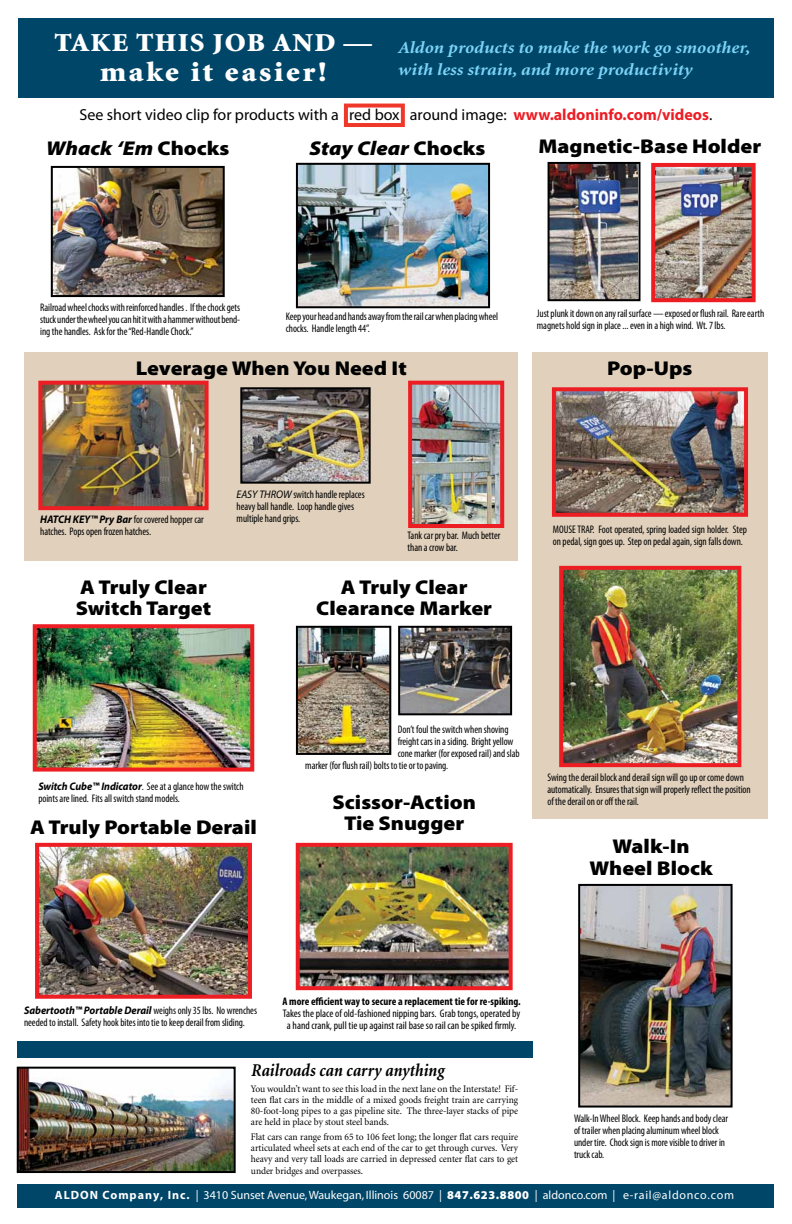
<style>
.page{position:relative;width:792px;height:1224px;background:#fff}
.page>*{position:absolute;margin:0;border:0;box-sizing:border-box;transform-origin:0 0}
.t1{font:900 28px "Minion";letter-spacing:.09em;color:#fff;scale:1.1 1}
.t2{font:900 26px "Minion";letter-spacing:.04em;color:#fff;scale:1.1 1}
.t3{font:900 20px/21px "Myriad Pro";color:#000;text-align:center;scale:1.1 1}
.t4{font:italic 900 20px "Myriad Pro";color:#000;scale:1.1 1}
.t5{font:italic 700 18px "Minion";color:#000;scale:.9 1}
.t6{font:italic 700 17px/22px "Minion";color:#7bd3f7;scale:1.1 1}
.t7{font:16px "Myriad Pro";color:#000}
.t8{font:12px "Myriad";color:#fff}
.t9{font:condensed 11px/12px "Myriad Pro";letter-spacing:-.005em;color:#000;scale:.95 1}
.t10{font:condensed 11px/12px "Myriad Pro";letter-spacing:-.005em;color:#000;text-align:center}
.t11{font:700 condensed 11px "Myriad Pro";color:#000}
.t12{font:10px/11px "Minion";letter-spacing:-.005em;color:#000;text-align:justify;scale:.95 1}
.s1{font-weight:700;color:#ed1d24}
.s2{font-style:normal}
.s3{font-weight:700;font-style:italic;font-stretch:normal}
.s4{font-style:italic;font-stretch:normal}
.s5{font-weight:700}
.s6{font-family:"Myriad Pro";font-weight:900}
.s7{font-family:"Myriad Pro"}
</style>
<div class="page">
<div style="left:18px;top:1184px;width:756px;height:24px;background:#004668"></div>
<img style="left:20px;top:1070px;width:213px;height:100px">
<div style="left:17px;top:1067px;width:219px;height:106px;border:2px solid #000"></div>
<div style="left:18px;top:18px;width:756px;height:80px;background:#004668"></div>
<div style="left:24px;top:352px;width:494px;height:209px;background:#e0d0bc"></div>
<div style="left:17px;top:1041px;width:516px;height:17px;background:#004668"></div>
<img style="left:40px;top:848px;width:207px;height:146px">
<div style="left:35px;top:843px;width:217px;height:156px;border:4px solid #ed1d24"></div>
<div style="left:532px;top:352px;width:236px;height:467px;background:#e0d0bc"></div>
<img style="left:656px;top:168px;width:95px;height:129px">
<div style="left:651px;top:163px;width:105px;height:139px;border:4px solid #ed1d24"></div>
<img style="left:401px;top:629px;width:108px;height:83px">
<div style="left:398px;top:626px;width:114px;height:89px;border:2px solid #000"></div>
<img style="left:299px;top:629px;width:89px;height:123px">
<div style="left:296px;top:626px;width:95px;height:129px;border:2px solid #000"></div>
<img style="left:551px;top:165px;width:87px;height:133px">
<div style="left:548px;top:162px;width:93px;height:139px;border:2px solid #000"></div>
<img style="left:581px;top:887px;width:149px;height:218px">
<div style="left:578px;top:884px;width:155px;height:224px;border:2px solid #000"></div>
<img style="left:54px;top:169px;width:168px;height:125px">
<div style="left:51px;top:166px;width:174px;height:131px;border:2px solid #000"></div>
<img style="left:557px;top:392px;width:186px;height:120px">
<div style="left:552px;top:387px;width:196px;height:130px;border:4px solid #ed1d24"></div>
<img style="left:43px;top:386px;width:161px;height:119px">
<div style="left:38px;top:381px;width:171px;height:129px;border:4px solid #ed1d24"></div>
<img style="left:564px;top:571px;width:172px;height:191px">
<div style="left:559px;top:566px;width:182px;height:201px;border:4px solid #ed1d24"></div>
<img style="left:413px;top:386px;width:86px;height:137px">
<div style="left:408px;top:381px;width:96px;height:147px;border:4px solid #ed1d24"></div>
<img style="left:243px;top:390px;width:125px;height:91px">
<div style="left:240px;top:387px;width:131px;height:97px;border:2px solid #000"></div>
<img style="left:38px;top:629px;width:211px;height:138px">
<div style="left:33px;top:624px;width:221px;height:148px;border:4px solid #ed1d24"></div>
<img style="left:299px;top:166px;width:188px;height:139px">
<div style="left:296px;top:163px;width:194px;height:145px;border:2px solid #000"></div>
<div style="left:344px;top:104px;width:61px;height:23px;border:4px solid #ef3829"></div>
<img style="left:301px;top:848px;width:207px;height:137px">
<div style="left:296px;top:843px;width:217px;height:147px;border:4px solid #ed1d24"></div>
<h2 class="t2" style="left:55px;top:29px;width:290px">TAKE THIS JOB AND —</h2>
<h1 class="t1" style="left:100px;top:57px;width:208px">make it easier!</h1>
<h3 class="t6" style="left:397px;top:37px;width:322px">Aldon products to make the work go smoother, with less strain, and more productivity</h3>
<h3 class="t7" style="left:80px;top:104px;width:634px">See short video clip for products with a red box around image: <span class="s1">www.aldoninfo.com/videos</span>.</h3>
<h3 class="t4" style="left:46px;top:135px;width:168px">Whack ‘Em <span class="s2">Chocks</span></h3>
<h3 class="t4" style="left:310px;top:134px;width:161px">Stay Clear <span class="s2">Chocks</span></h3>
<h3 class="t3" style="left:539px;top:135px;width:204px">Magnetic-Base Holder</h3>
<p class="t9" style="left:40px;top:302px;width:212px;text-align:justify">Railroad wheel chocks with reinforced handles . If the chock gets stuck under the wheel you can hit it with a hammer without bend&shy;ing the handles. Ask for the “Red-Handle Chock.”</p>
<p class="t9" style="left:286px;top:310px;width:225px">Keep your head and hands away from the rail car when placing wheel chocks. Handle length 44”.</p>
<p class="t9" style="left:537px;top:307px;width:241px">Just plunk it down on any rail surface — exposed or flush rail. Rare earth magnets hold sign in place ... even in a high wind. Wt. 7 lbs.</p>
<h3 class="t3" style="left:136px;top:357px;width:248px">Leverage When You Need It</h3>
<h3 class="t3" style="left:607px;top:357px;width:79px">Pop-Ups</h3>
<p class="t9" style="left:40px;top:513px;width:174px"><span class="s3">HATCH KEY™ Pry Bar</span> for covered hopper car hatches. Pops open frozen hatches.</p>
<h3 class="t3" style="left:76px;top:576px;width:125px;text-align:left">A Truly Clear<br>Switch Target</h3>
<p class="t9" style="left:237px;top:488px;width:136px"><span class="s4">EASY THROW</span> switch handle replaces heavy ball handle. Loop handle gives multiple hand grips.</p>
<p class="t9" style="left:408px;top:529px;width:99px">Tank car pry bar. Much better than a crow bar.</p>
<h3 class="t3" style="left:316px;top:576px;width:161px">A Truly Clear<br>Clearance Marker</h3>
<p class="t9" style="left:553px;top:523px;width:206px">MOUSE TRAP. Foot operated, spring loaded sign holder. Step on pedal, sign goes up. Step on pedal again, sign falls down.</p>
<p class="t9" style="left:38px;top:780px;width:218px"><span class="s3">Switch Cube™ Indicator</span>. See at a glance how the switch points are lined. Fits all switch stand models.</p>
<h3 class="t3" style="left:30px;top:816px;width:208px">A Truly Portable Derail</h3>
<p class="t9" style="left:398px;top:723px;width:118px">Don’t foul the switch when shoving</p>
<p class="t9" style="left:398px;top:735px;width:123px">freight cars in a siding. Bright yellow</p>
<p class="t9" style="left:398px;top:747px;width:130px">cone marker (for exposed rail) and slab</p>
<p class="t9" style="left:305px;top:759px;width:152px">marker (for flush rail) bolts to tie or to paving.</p>
<h3 class="t3" style="left:332px;top:791px;width:132px">Scissor-Action<br>Tie Snugger</h3>
<p class="t9" style="left:547px;top:771px;width:216px">Swing the derail block and derail sign will go up or come down automatically. Ensures that sign will properly reflect the position of the derail on or off the rail.</p>
<h3 class="t3" style="left:590px;top:834px;width:114px;line-height:22px">Walk-In<br>Wheel Block</h3>
<p class="t9" style="left:24px;top:1004px;width:247px"><span class="s3">Sabertooth™ Portable Derail</span> weighs only 35 lbs. No wrenches needed to install. Safety hook bites into tie to keep derail from sliding.</p>
<p class="t11" style="left:282px;top:994px;width:240px">A more efficient way to secure a replacement tie for re-spiking.</p>
<p class="t10" style="left:283px;top:1007px;width:239px">Takes the place of old-fashioned nipping bars. Grab tongs, operated by a hand crank, pull tie up against rail base so rail can be spiked firmly.</p>
<h3 class="t5" style="left:251px;top:1061px;width:216px">Railroads can carry anything</h3>
<p class="t12" style="left:251px;top:1083px;width:283px">You wouldn’t want to see this load in the next lane on the Interstate! Fif&shy;teen flat cars in the middle of a mixed goods freight train are carrying 80-foot-long pipes to a gas pipeline site. The three-layer stacks of pipe are held in place by stout steel bands.</p>
<p class="t12" style="left:251px;top:1132px;width:283px">Flat cars can range from 65 to 106 feet long; the longer flat cars require articulated wheel sets at each end of the car to get through curves. Very heavy and very tall loads are carried in depressed center flat cars to get</p>
<p class="t12" style="left:251px;top:1166px;width:119px">under bridges and overpasses.</p>
<p class="t9" style="left:574px;top:1112px;width:164px">Walk-In Wheel Block. Keep hands and body clear of trailer when placing aluminum wheel block under tire. Chock sign is more visible to driver in truck cab.</p>
<p class="t8" style="left:55px;top:1189px;width:681px"><span class="s5">ALDON Company, Inc.</span> | 3410 Sunset Avenue, Waukegan, Illinois 60087 | <span class="s6">847.623.8800</span> <span class="s7">| aldonco.com | e-rail@aldonco.com</span></p>
</div>
